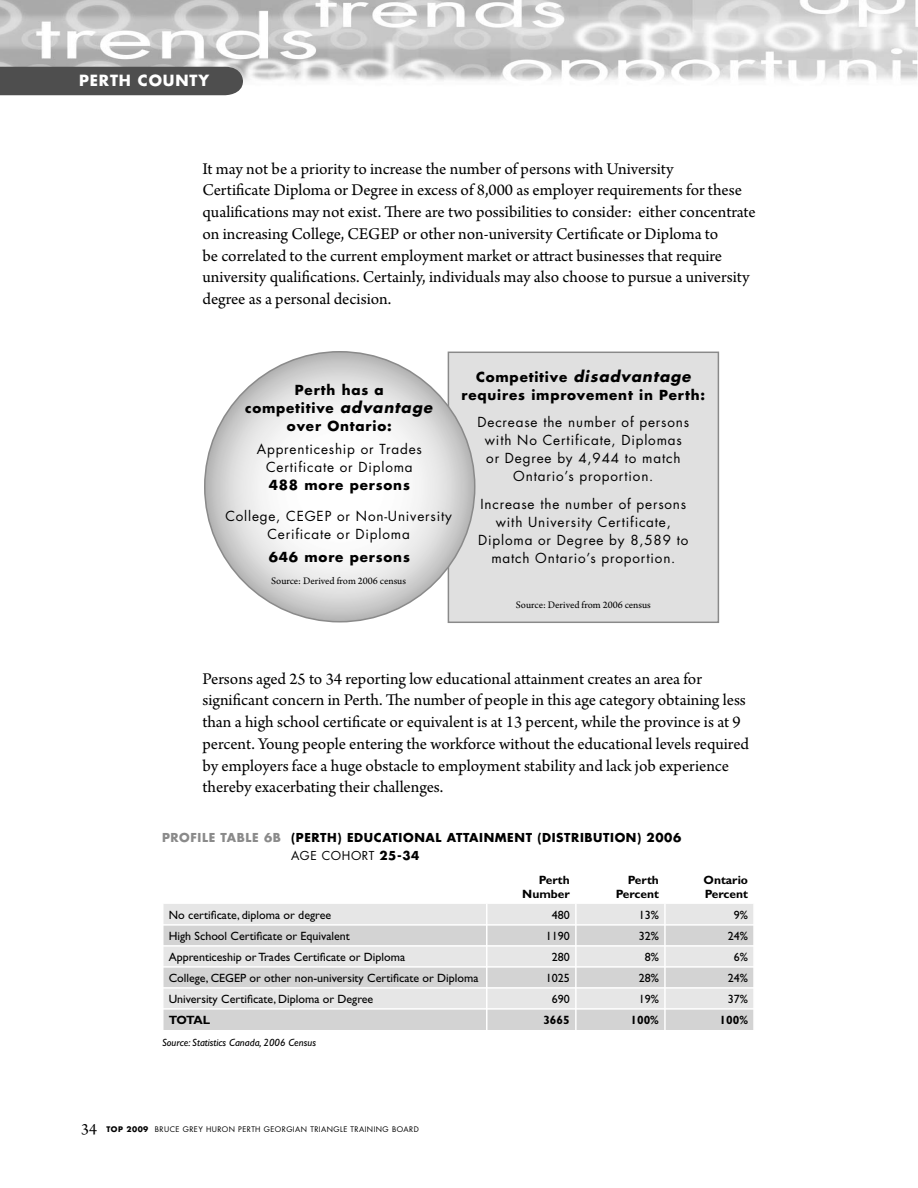
<style>
.page{position:relative;width:918px;height:1188px;background:#fff}
.page>*{position:absolute;margin:0;border:0;box-sizing:border-box;transform-origin:0 0}
.t1{font:17.25px/21.8px "Arno Pro";color:#000}
.t2{font:italic 700 15px "Futura";letter-spacing:.06em;color:#000}
.t3{font:700 15px "Futura";letter-spacing:.06em;color:#fff}
.t4{font:13.5px/18px "Futura";letter-spacing:.06em;color:#000;text-align:center}
.t5{font:700 13.5px/18px "Futura";letter-spacing:.06em;color:#000;text-align:center}
.t6{font:12px "Gill Sans";color:#000}
.t7{font:700 12px/18px "Futura";letter-spacing:.05em;color:#000}
.t8{font:700 12px/14.4px "Gill Sans";color:#000;text-align:right}
.t9{font:10.5px "Arno Pro";letter-spacing:-.005em;color:#000}
.t10{font:italic 10.5px "Gill Sans";color:#000}
.t11{font:7.5px "Futura";letter-spacing:.06em;color:#000}
.s1{font-style:italic;font-size:15px}
.s2{font-style:normal;font-size:13.5px}
.s3{color:#8a8a8a}
.s4{font-weight:400}
.s5{font-family:"Arno Pro";font-size:16.5px}
.s6{font-weight:700}
</style>
<div class="page">
<img style="left:0;top:0;width:918px;height:81px">
<div style="left:448px;top:352px;width:270px;height:270px;background:#e0e0e0"></div>
<div style="left:448px;top:352px;width:271px;height:271px;border:2px solid #8a8a8a"></div>
<div style="left:164px;top:904px;width:589px;height:20px;background:#e6e6e6"></div>
<svg style="left:164px;top:926px;width:589px;height:104px;background:#dadada"></svg>
<hr style="left:486px;top:904px;width:2px;height:20px;background:#fff">
<hr style="left:575px;top:904px;width:2px;height:20px;background:#fff">
<hr style="left:664px;top:904px;width:2px;height:20px;background:#fff">
<hr style="left:162px;top:945px;width:325px;height:2px;background:#fff">
<hr style="left:487px;top:945px;width:89px;height:2px;background:#fff">
<hr style="left:576px;top:945px;width:89px;height:2px;background:#fff">
<hr style="left:665px;top:945px;width:90px;height:2px;background:#fff">
<hr style="left:162px;top:966px;width:325px;height:2px;background:#fff">
<hr style="left:487px;top:966px;width:89px;height:2px;background:#fff">
<hr style="left:576px;top:966px;width:89px;height:2px;background:#fff">
<hr style="left:665px;top:966px;width:90px;height:2px;background:#fff">
<hr style="left:162px;top:987px;width:325px;height:2px;background:#fff">
<svg style="left:163px;top:926px;width:1px;height:82px"></svg>
<hr style="left:487px;top:987px;width:89px;height:2px;background:#fff">
<svg style="left:486px;top:926px;width:2px;height:82px"></svg>
<hr style="left:576px;top:987px;width:89px;height:2px;background:#fff">
<svg style="left:575px;top:926px;width:2px;height:82px"></svg>
<hr style="left:665px;top:987px;width:90px;height:2px;background:#fff">
<svg style="left:664px;top:926px;width:2px;height:82px"></svg>
<svg style="left:753px;top:926px;width:1px;height:61px"></svg>
<hr style="left:162px;top:1008px;width:325px;height:2px;background:#fff">
<hr style="left:487px;top:1008px;width:89px;height:2px;background:#fff">
<hr style="left:486px;top:1010px;width:2px;height:20px;background:#fff">
<hr style="left:576px;top:1008px;width:89px;height:2px;background:#fff">
<hr style="left:575px;top:1010px;width:2px;height:20px;background:#fff">
<hr style="left:665px;top:1008px;width:90px;height:2px;background:#fff">
<hr style="left:664px;top:1010px;width:2px;height:20px;background:#fff">
<div style="left:0;top:67px;width:243px;height:28px;background:#4e4e4e"></div>
<svg style="left:205px;top:352px;width:270px;height:270px"></svg>
<p class="t3" style="left:79px;top:74px;width:132px">PERTH COUNTY</p>
<p class="t1" style="left:202px;top:159px;width:555px">It may not be a priority to increase the number of persons with University<br>Certificate Diploma or Degree in excess of 8,000 as employer requirements for these qualifications may not exist. There are two possibilities to consider: either concentrate on increasing College, CEGEP or other non-university Certificate or Diploma to<br>be correlated to the current employment market or attract businesses that require university qualifications. Certainly, individuals may also choose to pursue a university degree as a personal decision.</p>
<p class="t5" style="left:245px;top:382px;width:189px">Perth has a<br>competitive <span class="s1">advantage </span>over Ontario:</p>
<p class="t4" style="left:257px;top:441px;width:167px">Apprenticeship or Trades<br>Certificate or Diploma</p>
<p class="t5" style="left:269px;top:477px;width:143px">488 more persons</p>
<p class="t4" style="left:225px;top:508px;width:228px">College, CEGEP or Non-University<br>Cerificate or Diploma</p>
<p class="t5" style="left:269px;top:549px;width:143px">646 more persons</p>
<p class="t9" style="left:271px;top:577px;width:136px">Source: Derived from 2006 census</p>
<p class="t2" style="left:476px;top:369px;width:216px"><span class="s2">Competitive</span> disadvantage</p>
<p class="t5" style="left:462px;top:387px;width:245px">requires improvement in Perth:</p>
<p class="t4" style="left:478px;top:414px;width:213px">Decrease the number of persons with No Certificate, Diplomas or Degree by 4,944 to match<br>Ontario’s proportion.</p>
<p class="t4" style="left:478px;top:497px;width:212px">Increase the number of persons with University Certificate,<br>Diploma or Degree by 8,589 to match Ontario’s proportion.</p>
<p class="t9" style="left:516px;top:601px;width:136px">Source: Derived from 2006 census</p>
<p class="t1" style="left:202px;top:669px;width:548px">Persons aged 25 to 34 reporting low educational attainment creates an area for significant concern in Perth. The number of people in this age category obtaining less than a high school certificate or equivalent is at 13 percent, while the province is at 9 percent. Young people entering the workforce without the educational levels required by employers face a huge obstacle to employment stability and lack job experience thereby exacerbating their challenges.</p>
<p class="t7" style="left:291px;top:830px;width:392px;text-indent:-129px"><span class="s3">PROFILE TABLE 6B</span> (PERTH) EDUCATIONAL ATTAINMENT (DISTRIBUTION) 2006<br><span class="s4">AGE COHORT</span> 25-34</p>
<p class="t8" style="left:522px;top:874px;width:49px">Perth<br>Number</p>
<p class="t8" style="left:616px;top:874px;width:45px">Perth<br>Percent</p>
<p class="t8" style="left:704px;top:874px;width:46px;text-align:left">Ontario<br>Percent</p>
<p class="t6" style="left:169px;top:911px;width:164px">No certificate, diploma or degree</p>
<p class="t6" style="left:552px;top:911px;width:19px">480</p>
<p class="t6" style="left:639px;top:911px;width:22px">13%</p>
<p class="t6" style="left:734px;top:911px;width:16px">9%</p>
<p class="t6" style="left:169px;top:932px;width:183px">High School Certificate or Equivalent</p>
<p class="t6" style="left:546px;top:932px;width:26px">1190</p>
<p class="t6" style="left:639px;top:932px;width:22px">32%</p>
<p class="t6" style="left:728px;top:932px;width:22px">24%</p>
<p class="t6" style="left:169px;top:953px;width:238px">Apprenticeship or Trades Certificate or Diploma</p>
<p class="t6" style="left:552px;top:953px;width:19px">280</p>
<p class="t6" style="left:645px;top:953px;width:16px">8%</p>
<p class="t6" style="left:734px;top:953px;width:16px">6%</p>
<p class="t6" style="left:169px;top:974px;width:311px">College, CEGEP or other non-university Certificate or Diploma</p>
<p class="t6" style="left:546px;top:974px;width:25px">1025</p>
<p class="t6" style="left:639px;top:974px;width:22px">28%</p>
<p class="t6" style="left:728px;top:974px;width:22px">24%</p>
<p class="t6" style="left:169px;top:995px;width:206px">University Certificate, Diploma or Degree</p>
<p class="t6" style="left:552px;top:995px;width:20px">690</p>
<p class="t6" style="left:639px;top:995px;width:22px">19%</p>
<p class="t6" style="left:728px;top:995px;width:22px">37%</p>
<p class="t8" style="left:169px;top:1014px;width:43px">TOTAL</p>
<p class="t8" style="left:543px;top:1014px;width:28px">3665</p>
<p class="t8" style="left:630px;top:1014px;width:30px">100%</p>
<p class="t8" style="left:720px;top:1014px;width:30px">100%</p>
<p class="t10" style="left:162px;top:1038px;width:156px">Source: Statistics Canada, 2006 Census</p>
<p class="t11" style="left:81px;top:1126px;width:339px"><span class="s5">34</span> <span class="s6">TOP 2009</span> BRUCE GREY HURON PERTH GEORGIAN TRIANGLE TRAINING BOARD</p>
</div>
